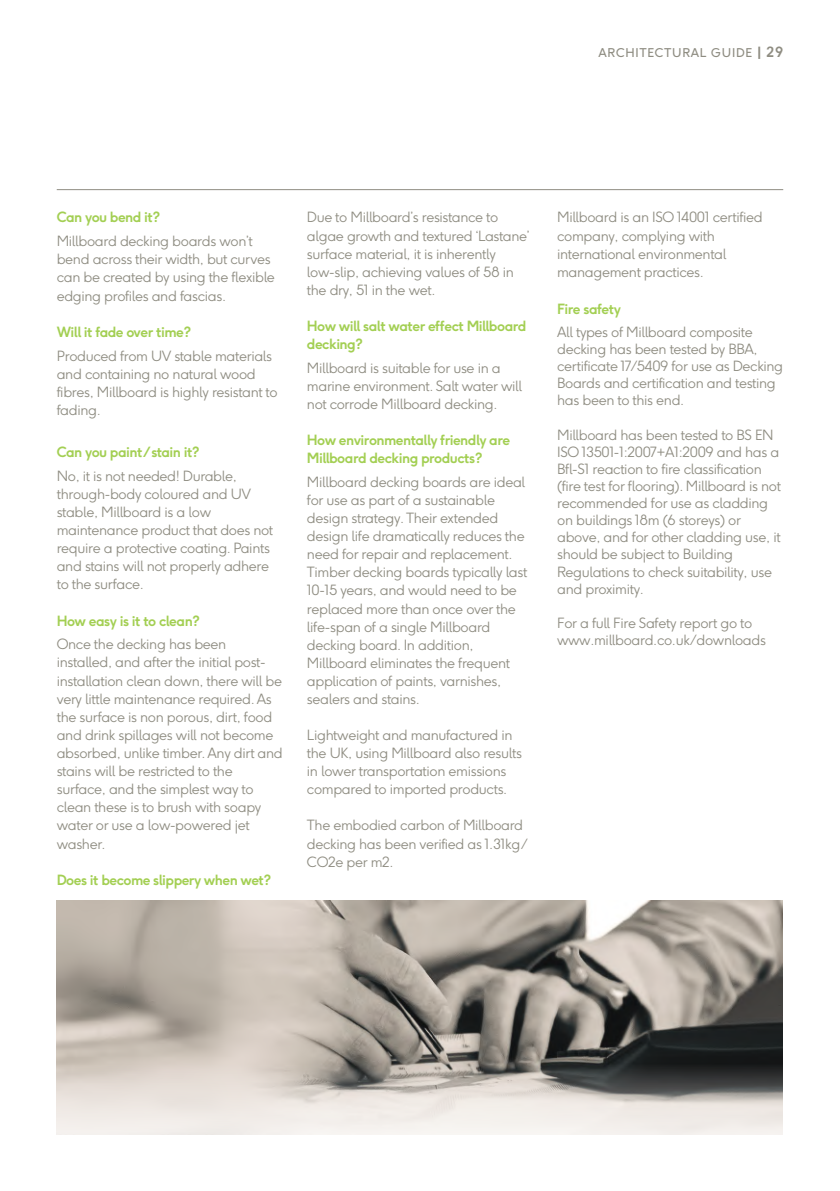
<style>
.page{position:relative;width:840px;height:1191px;background:#fff}
.page>*{position:absolute;margin:0;border:0;box-sizing:border-box;transform-origin:0 0}
.t1{font:300 14px/18.2px "F37 Ginger";letter-spacing:-.025em;color:#8f8d82}
.t2{font:700 14px/18px "F37 Ginger";letter-spacing:-.04em;color:#a3cf53}
.t3{font:12px "F37 Ginger";letter-spacing:.06em;color:#8f8d82}
.s1{font-weight:700;font-size:14px}
</style>
<div class="page">
<hr style="left:57px;top:189px;width:725px;height:1px;background:#8f8d82">
<img style="left:57px;top:900px;width:725px;height:234px">
<p class="t3" style="left:598px;top:47px;width:186px">ARCHITECTURAL GUIDE <span class="s1">| 29</span></p>
<p class="t2" style="left:57px;top:210px;width:105px">Can you bend it?</p>
<p class="t1" style="left:57px;top:233px;width:219px">Millboard decking boards won’t bend across their width, but curves can be created by using the flexible edging profiles and fascias.</p>
<p class="t2" style="left:57px;top:324px;width:136px">Will it fade over time?</p>
<p class="t1" style="left:57px;top:348px;width:222px">Produced from UV stable materials and containing no natural wood fibres, Millboard is highly resistant to fading.</p>
<p class="t2" style="left:57px;top:444px;width:144px">Can you paint /stain it?</p>
<p class="t1" style="left:57px;top:468px;width:218px">No, it is not needed! Durable, through-body coloured and UV stable, Millboard is a low maintenance product that does not require a protective coating. Paints and stains will not properly adhere to the surface.</p>
<p class="t2" style="left:57px;top:612px;width:145px">How easy is it to clean?</p>
<p class="t1" style="left:57px;top:636px;width:227px">Once the decking has been installed, and after the initial post&shy;installation clean down, there will be very little maintenance required. As the surface is non porous, dirt, food and drink spillages will not become absorbed, unlike timber. Any dirt and stains will be restricted to the surface, and the simplest way to clean these is to brush with soapy water or use a low-powered jet washer.</p>
<p class="t2" style="left:57px;top:872px;width:216px">Does it become slippery when wet?</p>
<p class="t1" style="left:307px;top:210px;width:224px">Due to Millboard’s resistance to algae growth and textured ‘Lastane’ surface material, it is inherently low-slip, achieving values of 58 in the dry, 51 in the wet.</p>
<p class="t2" style="left:307px;top:318px;width:221px">How will salt water effect Millboard decking?</p>
<p class="t1" style="left:307px;top:360px;width:216px">Millboard is suitable for use in a marine environment. Salt water will not corrode Millboard decking.</p>
<p class="t2" style="left:307px;top:432px;width:205px">How environmentally friendly are<br>Millboard decking products?</p>
<p class="t1" style="left:307px;top:474px;width:222px">Millboard decking boards are ideal for use as part of a sustainable design strategy. Their extended design life dramatically reduces the need for repair and replacement.<br>Timber decking boards typically last<br>10-15 years, and would need to be replaced more than once over the life-span of a single Millboard decking board. In addition,<br>Millboard eliminates the frequent application of paints, varnishes, sealers and stains.</p>
<p class="t1" style="left:307px;top:727px;width:216px">Lightweight and manufactured in the UK, using Millboard also results in lower transportation emissions compared to imported products.</p>
<p class="t1" style="left:307px;top:817px;width:222px">The embodied carbon of Millboard decking has been verified as 1.31kg /<br>CO2e per m2.</p>
<p class="t1" style="left:557px;top:209px;width:207px">Millboard is an ISO 14001 certified company, complying with international environmental management practices.</p>
<p class="t2" style="left:557px;top:301px;width:65px">Fire safety</p>
<p class="t1" style="left:557px;top:324px;width:227px;line-height:17.2px">All types of Millboard composite decking has been tested by BBA, certificate 17/5409 for use as Decking<br>Boards and certification and testing has been to this end.</p>
<p class="t1" style="left:557px;top:427px;width:225px;line-height:17.2px">Millboard has been tested to BS EN ISO 13501-1:2007+A1:2009 and has a Bfl-S1 reaction to fire classification (fire test for flooring). Millboard is not recommended for use as cladding on buildings 18m (6 storeys) or above, and for other cladding use, it should be subject to Building Regulations to check suitability, use and proximity.</p>
<p class="t1" style="left:557px;top:615px;width:210px;line-height:17.2px">For a full Fire Safety report go to www.millboard.co.uk/downloads</p>
</div>
